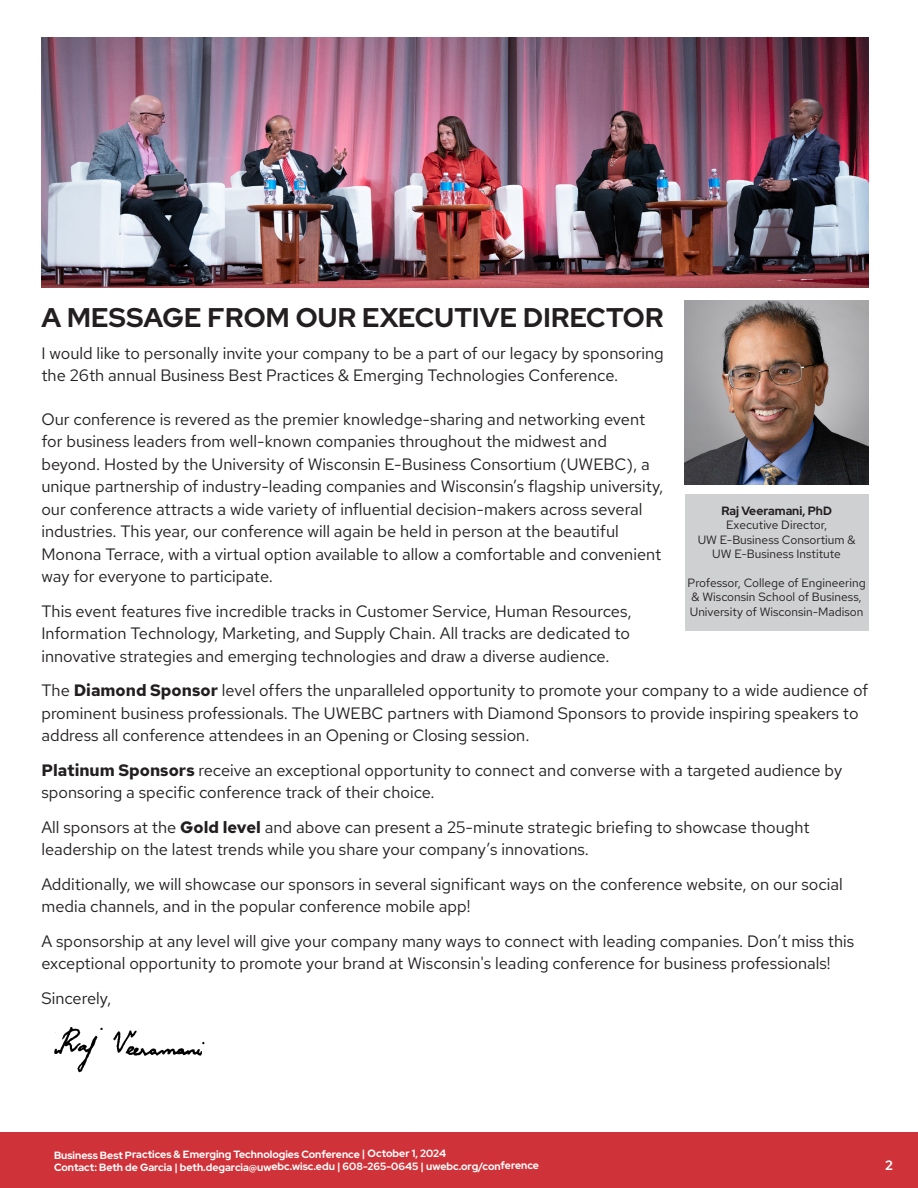
<style>
.page{position:relative;width:918px;height:1188px;background:#fff}
.page>*{position:absolute;margin:0;border:0;box-sizing:border-box;transform-origin:0 0}
.spread{font:700 27px "Red Hat Display";letter-spacing:.01em;color:#231f20}
.Body{font:16.5px/22.5px "Red Hat Text";color:#231f20}
.t1{font:700 13.5px "Red Hat Display";color:#fff}
.Body-2{font:12px/14.4px "Red Hat Text";color:#231f20;text-align:center}
.t2{font:700 10.5px/12.5px "Red Hat Display";letter-spacing:-.005em;color:#fff}
.s1{font-weight:700}
.s2{font-family:"Red Hat Display";font-weight:700}
</style>
<div class="page">
<div style="left:0;top:1132px;width:918px;height:56px;background:#cf3238"></div>
<img style="left:54px;top:1027px;width:151px;height:46px">
<img style="left:41px;top:38px;width:828px;height:250px">
<img style="left:685px;top:300px;width:184px;height:184px">
<div style="left:685px;top:495px;width:184px;height:136px;background:#cfd0d2"></div>
<p class="spread" style="left:41px;top:300px;width:624px">A MESSAGE FROM OUR EXECUTIVE DIRECTOR</p>
<p class="Body" style="left:41px;top:342px;width:624px">I would like to personally invite your company to be a part of our legacy by sponsoring the 26th annual Business Best Practices &amp; Emerging Technologies Conference.</p>
<p class="Body" style="left:41px;top:408px;width:624px">Our conference is revered as the premier knowledge-sharing and networking event for business leaders from well-known companies throughout the midwest and beyond. Hosted by the University of Wisconsin E-Business Consortium (UWEBC), a unique partnership of industry-leading companies and Wisconsin’s flagship university, our conference attracts a wide variety of influential decision-makers across several industries. This year, our conference will again be held in person at the beautiful Monona Terrace, with a virtual option available to allow a comfortable and convenient way for everyone to participate.</p>
<p class="Body" style="left:41px;top:600px;width:592px;text-align:justify">This event features five incredible tracks in Customer Service, Human Resources, Information Technology, Marketing, and Supply Chain. All tracks are dedicated to innovative strategies and emerging technologies and draw a diverse audience.</p>
<p class="Body" style="left:41px;top:679px;width:828px">The <span class="s1">Diamond Sponsor</span> level offers the unparalleled opportunity to promote your company to a wide audience of prominent business professionals. The UWEBC partners with Diamond Sponsors to provide inspiring speakers to address all conference attendees in an Opening or Closing session.</p>
<p class="Body" style="left:41px;top:759px;width:802px"><span class="s1">Platinum Sponsors</span> receive an exceptional opportunity to connect and converse with a targeted audience by sponsoring a specific conference track of their choice.</p>
<p class="Body" style="left:41px;top:816px;width:770px">All sponsors at the <span class="s1">Gold level</span> and above can present a 25-minute strategic briefing to showcase thought leadership on the latest trends while you share your company’s innovations.</p>
<p class="Body" style="left:41px;top:873px;width:803px">Additionally, we will showcase our sponsors in several significant ways on the conference website, on our social media channels, and in the popular conference mobile app!</p>
<p class="Body" style="left:41px;top:930px;width:814px">A sponsorship at any level will give your company many ways to connect with leading companies. Don’t miss this exceptional opportunity to promote your brand at Wisconsin's leading conference for business professionals!</p>
<p class="Body" style="left:41px;top:987px;width:71px">Sincerely,</p>
<p class="Body-2" style="left:698px;top:503px;width:159px"><span class="s2">Raj Veeramani, PhD<br></span>Executive Director,<br>UW E-Business Consortium &amp;<br>UW E-Business Institute</p>
<p class="Body-2" style="left:688px;top:575px;width:180px;text-align:left">Professor, College of Engineering &amp; Wisconsin School of Business,<br>University of Wisconsin-Madison</p>
<p class="t2" style="left:54px;top:1148px;width:487px">Business Best Practices &amp; Emerging Technologies Conference | October 1, 2024<br>Contact: Beth de Garcia | beth.degarcia@uwebc.wisc.edu | 608-265-0645 | uwebc.org/conference</p>
<p class="t1" style="left:885px;top:1157px;width:9px">2</p>
</div>
